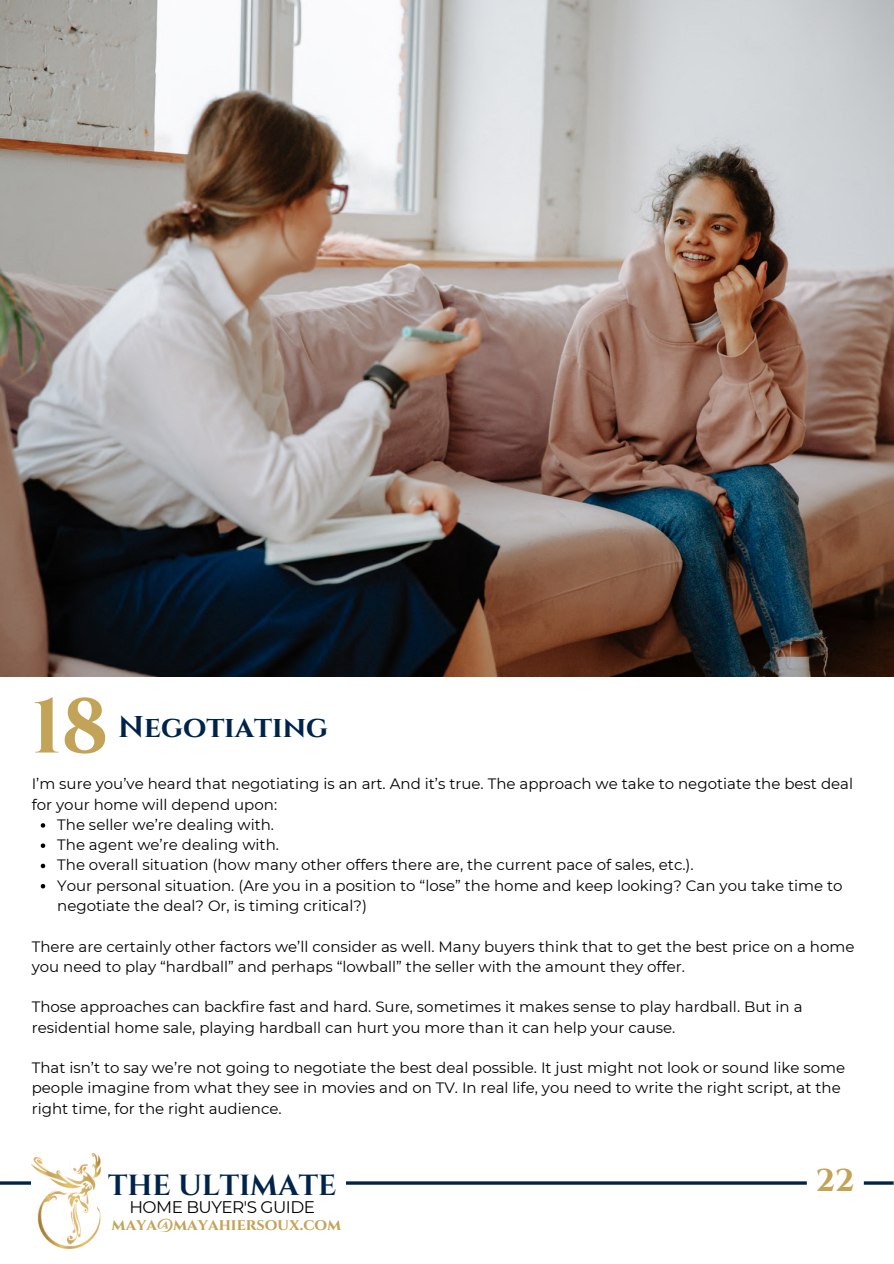
<style>
.page{position:relative;width:894px;height:1264px;background:#fff}
.page>*{position:absolute;margin:0;border:0;box-sizing:border-box;transform-origin:0 0}
.t1{font:700 77.1px "Cinzel";color:#c3a357}
.t2{font:700 31.5px "Cinzel";color:#c3a357}
.t3{font:700 30px "Cinzel";color:#002349}
.t4{font:700 29.1px "Cinzel";color:#002349}
.t5{font:16.8px "Montserrat";letter-spacing:-.03em;color:#000}
.t6{font:700 16.35px "Cinzel";color:#c3a357}
.t7{font:15px/20.2px "Montserrat";color:#000}
</style>
<div class="page">
<hr style="left:0;top:1181px;width:893px;height:3px;background:#002349">
<div style="left:31px;top:1153px;width:315px;height:95px;background:#fff"></div>
<img style="left:31px;top:1153px;width:71px;height:95px">
<img style="left:0;top:0;width:893px;height:676px">
<svg style="left:41px;top:823px;width:4px;height:4px"></svg>
<svg style="left:41px;top:843px;width:4px;height:5px"></svg>
<svg style="left:41px;top:863px;width:4px;height:5px"></svg>
<svg style="left:41px;top:884px;width:4px;height:4px"></svg>
<div style="left:806px;top:1156px;width:57px;height:51px;background:#fff;border-radius:13px"></div>
<h1 class="t1" style="left:31px;top:677px;width:78px">18</h1>
<h3 class="t3" style="left:118px;top:708px;width:211px">Negotiating</h3>
<p class="t7" style="left:32px;top:774px;width:822px">I’m sure you’ve heard that negotiating is an art. And it’s true. The approach we take to negotiate the best deal</p>
<p class="t7" style="left:32px;top:794px;width:247px">for your home will depend upon:</p>
<p class="t7" style="left:57px;top:814px;width:218px">The seller we’re dealing with.</p>
<p class="t7" style="left:57px;top:834px;width:223px">The agent we’re dealing with.</p>
<p class="t7" style="left:57px;top:855px;width:638px">The overall situation (how many other offers there are, the current pace of sales, etc.).</p>
<p class="t7" style="left:57px;top:875px;width:786px">Your personal situation. (Are you in a position to “lose” the home and keep looking? Can you take time to</p>
<p class="t7" style="left:57px;top:895px;width:311px">negotiate the deal? Or, is timing critical?)</p>
<p class="t7" style="left:32px;top:936px;width:824px">There are certainly other factors we’ll consider as well. Many buyers think that to get the best price on a home you need to play “hardball” and perhaps “lowball” the seller with the amount they offer.</p>
<p class="t7" style="left:32px;top:996px;width:772px">Those approaches can backfire fast and hard. Sure, sometimes it makes sense to play hardball. But in a residential home sale, playing hardball can hurt you more than it can help your cause.</p>
<p class="t7" style="left:32px;top:1057px;width:814px">That isn’t to say we’re not going to negotiate the best deal possible. It just might not look or sound like some people imagine from what they see in movies and on TV. In real life, you need to write the right script, at the right time, for the right audience.</p>
<h3 class="t4" style="left:108px;top:1166px;width:230px">THE ULTIMATE</h3>
<p class="t5" style="left:129px;top:1196px;width:187px">HOME BUYER'S GUIDE</p>
<p class="t6" style="left:112px;top:1214px;width:231px">maya@mayahiersoux.com</p>
<h2 class="t2" style="left:815px;top:1160px;width:40px">22</h2>
</div>
